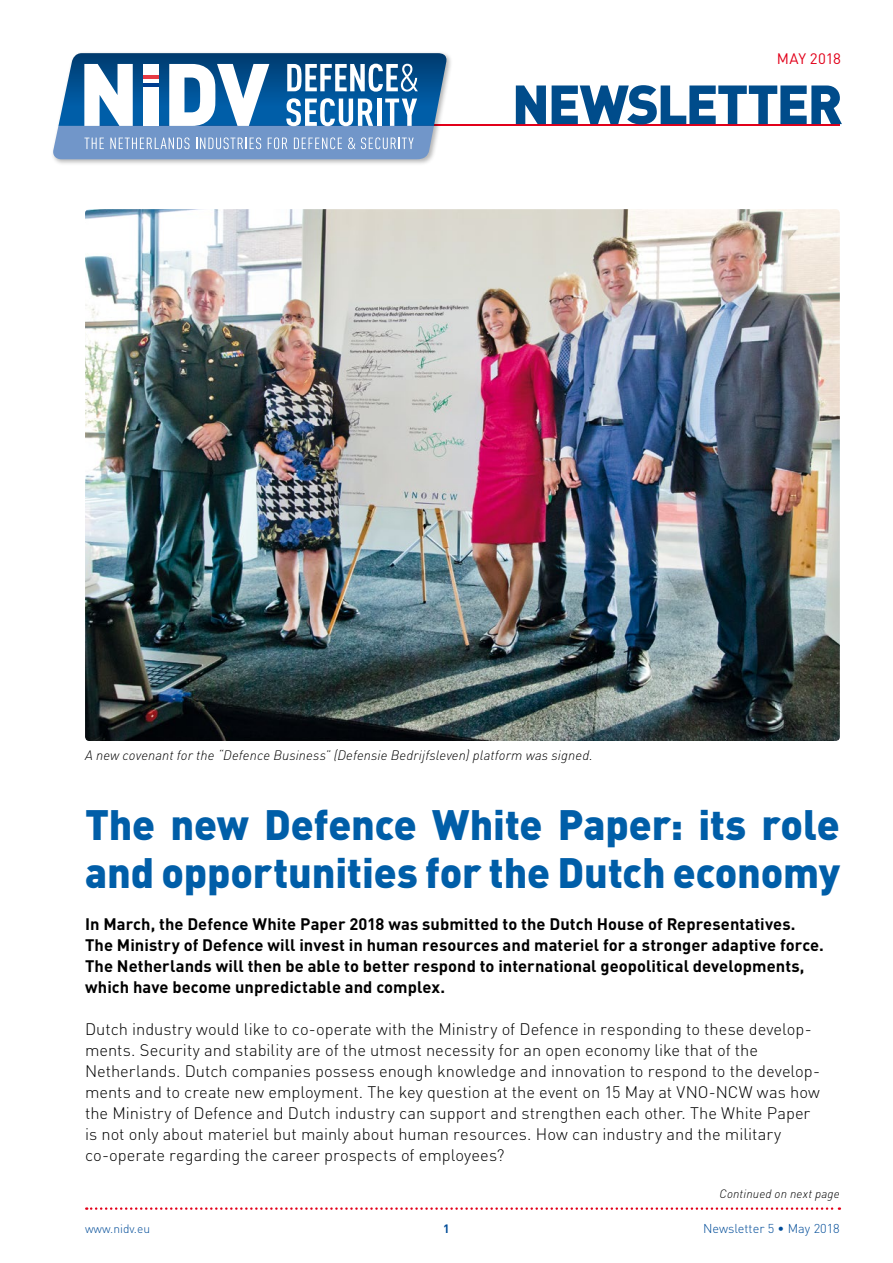
<style>
.page{position:relative;width:893px;height:1263px;background:#fff}
.page>*{position:absolute;margin:0;border:0;box-sizing:border-box;transform-origin:0 0}
.t1{font:900 54.15px "DIN Pro";letter-spacing:-.035em;color:#004c8b}
.t2{font:900 42px/48px "DIN Pro";letter-spacing:-.005em;color:#005ea8}
.t3{font:300 16.5px/21px "DIN Pro";color:#000}
.t4{font:700 16.5px/21px "DIN Pro";letter-spacing:.005em;color:#000}
.t5{font:15px "DIN Pro";letter-spacing:-.01em;color:#e2001a}
.t6{font:italic 300 13.5px "DIN";letter-spacing:.01em;color:#000}
.t7{font:300 12.75px "DIN Pro";color:#004c98}
.t8{font:italic 300 12px "DIN";letter-spacing:.015em;color:#000}
.t9{font:300 12px "DIN Pro";color:#004c98}
.t10{font:700 12px "DIN Pro";color:#004c98}
</style>
<div class="page">
<hr style="left:95px;top:124px;width:745px;height:2px;background:#e2001a">
<svg style="left:86px;top:1207px;width:754px;height:3px"></svg>
<div style="left:51px;top:51px;width:402px;height:115px;background:#000;opacity:.3"></div>
<svg style="left:53px;top:53px;width:395px;height:106px"></svg>
<img style="left:85px;top:209px;width:755px;height:532px">
<p class="t5" style="left:777px;top:48px;width:66px">MAY 2018</p>
<h1 class="t1" style="left:512px;top:68px;width:332px">NEWSLETTER</h1>
<p class="t6" style="left:85px;top:747px;width:509px">A new covenant for the “Defence Business” (Defensie Bedrijfsleven) platform was signed.</p>
<h2 class="t2" style="left:85px;top:799px;width:756px">The new Defence White Paper: its role and opportunities for the Dutch economy</h2>
<p class="t4" style="left:85px;top:913px;width:740px">In March, the Defence White Paper 2018 was submitted to the Dutch House of Representatives.<br>The Ministry of Defence will invest in human resources and materiel for a stronger adaptive force.<br>The Netherlands will then be able to better respond to international geopolitical developments, which have become unpredictable and complex.</p>
<p class="t3" style="left:85px;top:1018px;width:736px">Dutch industry would like to co-operate with the Ministry of Defence in responding to these develop&shy;ments. Security and stability are of the utmost necessity for an open economy like that of the Netherlands. Dutch companies possess enough knowledge and innovation to respond to the develop&shy;ments and to create new employment. The key question at the event on 15 May at VNO-NCW was how the Ministry of Defence and Dutch industry can support and strengthen each other. The White Paper is not only about materiel but mainly about human resources. How can industry and the military co-operate regarding the career prospects of employees?</p>
<p class="t8" style="left:719px;top:1186px;width:122px">Continued on next page</p>
<p class="t9" style="left:85px;top:1220px;width:67px">www.nidv.eu</p>
<p class="t10" style="left:443px;top:1220px;width:8px">1</p>
<p class="t7" style="left:703px;top:1219px;width:138px">Newsletter 5 • May 2018</p>
</div>
